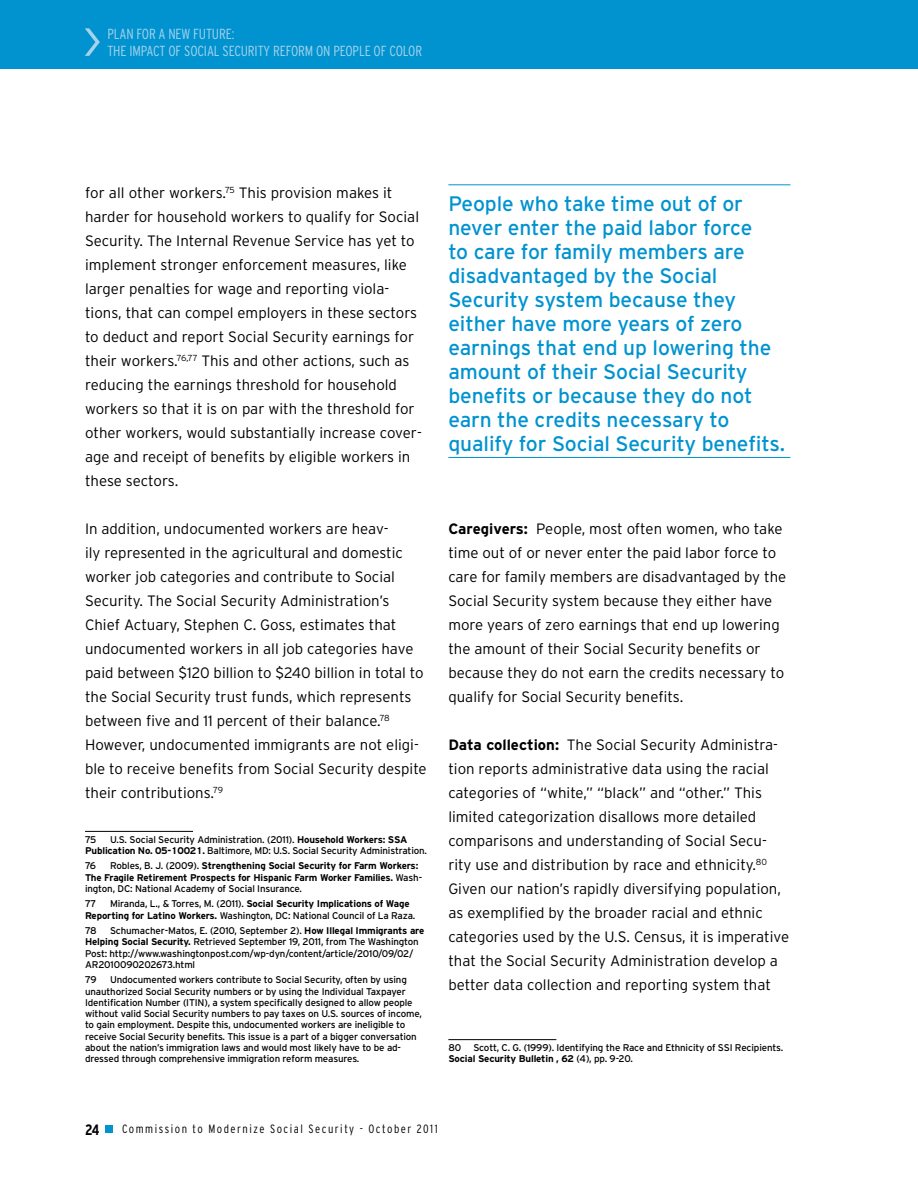
<style>
.page{position:relative;width:918px;height:1188px;background:#fff}
.page>*{position:absolute;margin:0;border:0;box-sizing:border-box;transform-origin:0 0}
.t1{font:21px/24px "Interstate";letter-spacing:-.005em;color:#0093d0}
.t2{font:300 15px/24px "Interstate";color:#000}
.t3{font:700 condensed 15px "Interstate";color:#000}
.t4{font:300 condensed 14.55px/17.1px "Interstate";letter-spacing:-.01em;color:#a6d2ec}
.t5{font:300 condensed 12px "Interstate";letter-spacing:.125em;color:#000}
.t6{font:9.75px/11.2px "Interstate";letter-spacing:-.015em;color:#000}
.t7{font:700 9.75px/11.2px "Interstate";letter-spacing:-.015em;color:#000}
.s1{font-weight:700}
.s2{font-weight:400}
</style>
<div class="page">
<div style="left:0;top:0;width:918px;height:69px;background:#0093d0"></div>
<svg style="left:85px;top:28px;width:15px;height:28px"></svg>
<div style="left:106px;top:1126px;width:7px;height:7px;background:#0093d0"></div>
<hr style="left:85px;top:831px;width:108px;height:1px;background:#000">
<hr style="left:448px;top:1039px;width:108px;height:1px;background:#000">
<hr style="left:448px;top:184px;width:342px;height:1px;background:#0093d0">
<hr style="left:448px;top:457px;width:342px;height:1px;background:#0093d0">
<p class="t4" style="left:107px;top:25px;width:316px">PLAN FOR A NEW FUTURE:<br>THE IMPACT OF SOCIAL SECURITY REFORM ON PEOPLE OF COLOR</p>
<p class="t2" style="left:85px;top:181px;width:338px">for all other workers.<sup>75</sup> This provision makes it harder for household workers to qualify for Social Security. The Internal Revenue Service has yet to implement stronger enforcement measures, like larger penalties for wage and reporting viola&shy;tions, that can compel employers in these sectors to deduct and report Social Security earnings for their workers.<sup>76,77</sup> This and other actions, such as reducing the earnings threshold for household workers so that it is on par with the threshold for other workers, would substantially increase cover&shy;age and receipt of benefits by eligible workers in these sectors.</p>
<p class="t2" style="left:85px;top:517px;width:343px">In addition, undocumented workers are heav-<br>ily represented in the agricultural and domestic worker job categories and contribute to Social Security. The Social Security Administration’s Chief Actuary, Stephen C. Goss, estimates that undocumented workers in all job categories have paid between $120 billion to $240 billion in total to the Social Security trust funds, which represents between five and 11 percent of their balance.<sup>78<br></sup>However, undocumented immigrants are not eligi&shy;ble to receive benefits from Social Security despite their contributions.<sup>79</sup></p>
<p class="t6" style="left:85px;top:834px;width:13px">75</p>
<p class="t6" style="left:85px;top:834px;width:344px;text-align:center">U.S. Social Security Administration. (2011). <span class="s1">Household Workers: SSA<br>Publication No. 05-10021.</span> Baltimore, MD: U.S. Social Security Administration.</p>
<p class="t6" style="left:85px;top:860px;width:13px">76</p>
<p class="t7" style="left:85px;top:860px;width:339px;text-indent:25px"><span class="s2">Robles, B. J. (2009).</span> Strengthening Social Security for Farm Workers:<br>The Fragile Retirement Prospects for Hispanic Farm Worker Families. <span class="s2">Wash&shy;ington, DC: National Academy of Social Insurance.</span></p>
<p class="t6" style="left:85px;top:898px;width:13px">77</p>
<p class="t6" style="left:85px;top:898px;width:332px;text-indent:25px">Miranda, L., &amp; Torres, M. (2011). <span class="s1">Social Security Implications of Wage<br>Reporting for Latino Workers.</span> Washington, DC: National Council of La Raza.</p>
<p class="t6" style="left:85px;top:925px;width:13px">78</p>
<p class="t6" style="left:85px;top:925px;width:341px;text-indent:25px">Schumacher-Matos, E. (2010, September 2). <span class="s1">How Illegal Immigrants are Helping Social Security.</span> Retrieved September 19, 2011, from The Washington Post: http://www.washingtonpost.com/wp-dyn/content/article/2010/09/02/ AR2010090202673.html</p>
<p class="t6" style="left:85px;top:974px;width:13px">79</p>
<p class="t6" style="left:85px;top:974px;width:338px;text-indent:25px">Undocumented workers contribute to Social Security, often by using unauthorized Social Security numbers or by using the Individual Taxpayer Identification Number (ITIN), a system specifically designed to allow people without valid Social Security numbers to pay taxes on U.S. sources of income, to gain employment. Despite this, undocumented workers are ineligible to receive Social Security benefits. This issue is a part of a bigger conversation about the nation’s immigration laws and would most likely have to be ad&shy;dressed through comprehensive immigration reform measures.</p>
<p class="t1" style="left:448px;top:191px;width:338px">People who take time out of or never enter the paid labor force<br>to care for family members are disadvantaged by the Social<br>Security system because they either have more years of zero earnings that end up lowering the amount of their Social Security benefits or because they do not earn the credits necessary to qualify for Social Security benefits.</p>
<p class="t2" style="left:448px;top:517px;width:339px"><span class="s1">Caregivers:</span> People, most often women, who take time out of or never enter the paid labor force to care for family members are disadvantaged by the Social Security system because they either have more years of zero earnings that end up lowering the amount of their Social Security benefits or because they do not earn the credits necessary to qualify for Social Security benefits.</p>
<p class="t2" style="left:448px;top:733px;width:342px"><span class="s1">Data collection:</span> The Social Security Administra&shy;tion reports administrative data using the racial categories of “white,” “black” and “other.” This limited categorization disallows more detailed comparisons and understanding of Social Secu&shy;rity use and distribution by race and ethnicity.<sup>80<br></sup>Given our nation’s rapidly diversifying population, as exemplified by the broader racial and ethnic categories used by the U.S. Census, it is imperative that the Social Security Administration develop a better data collection and reporting system that</p>
<p class="t6" style="left:448px;top:1042px;width:336px">80 Scott, C. G. (1999). Identifying the Race and Ethnicity of SSI Recipients.<br><span class="s1">Social Security Bulletin , 62</span> (4), pp. 9-20.</p>
<p class="t3" style="left:85px;top:1121px;width:16px">24</p>
<p class="t5" style="left:122px;top:1122px;width:317px">Commission to Modernize Social Security - October 2011</p>
</div>
